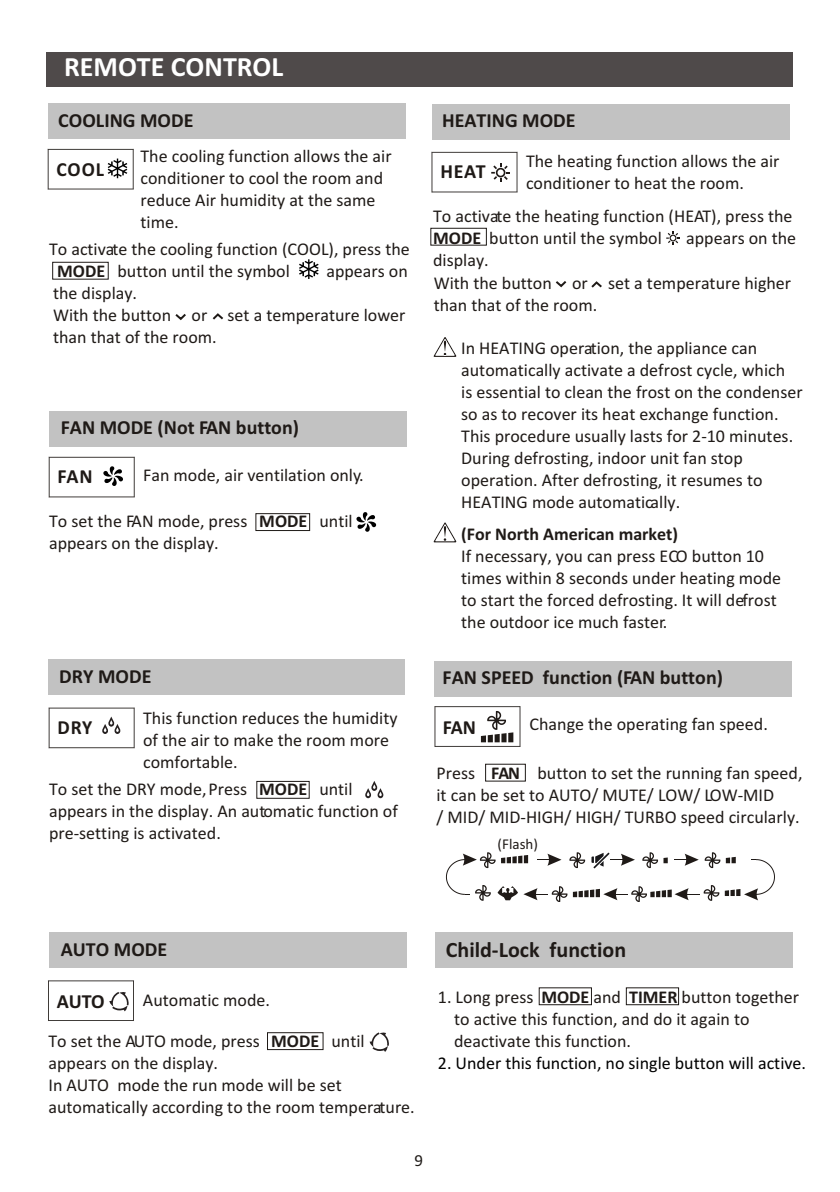
<style>
.page{position:relative;width:840px;height:1192px;background:#fff}
.page>*{position:absolute;margin:0;border:0;box-sizing:border-box;transform-origin:0 0}
.t1{font:700 28px "Calibri";color:#fff}
.t2{font:700 22px "Calibri";color:#1f1a17}
.t3{font:700 20px "Calibri";color:#1f1a17}
.t4{font:18px/22px "Calibri";color:#1f1a17}
.t5{font:18px "Calibri";color:#000}
.t6{font:700 18px "Calibri";color:#1f1a17}
.t7{font:17px "Calibri";color:#1f1a17}
.t8{font:15px "Calibri";color:#1f1a17}
.s1{font-weight:700}
</style>
<div class="page">
<div style="left:46px;top:52px;width:746px;height:35px;background:#4f4a4a"></div>
<div style="left:432px;top:104px;width:357px;height:36px;background:#c2c2c2"></div>
<div style="left:49px;top:932px;width:357px;height:36px;background:#c2c2c2"></div>
<div style="left:434px;top:661px;width:358px;height:36px;background:#c2c2c2"></div>
<div style="left:49px;top:411px;width:357px;height:35px;background:#c2c2c2"></div>
<div style="left:48px;top:659px;width:357px;height:36px;background:#c2c2c2"></div>
<div style="left:48px;top:103px;width:357px;height:36px;background:#c2c2c2"></div>
<div style="left:52px;top:262px;width:57px;height:18px;border:1px solid #1f1a17"></div>
<svg style="left:175px;top:314px;width:11px;height:7px"></svg>
<svg style="left:212px;top:313px;width:12px;height:7px"></svg>
<svg style="left:299px;top:259px;width:20px;height:20px"></svg>
<svg style="left:555px;top:281px;width:12px;height:7px"></svg>
<svg style="left:591px;top:281px;width:11px;height:7px"></svg>
<svg style="left:433px;top:337px;width:24px;height:20px"></svg>
<svg style="left:666px;top:231px;width:14px;height:14px"></svg>
<svg style="left:48px;top:149px;width:86px;height:41px"></svg>
<svg style="left:432px;top:152px;width:86px;height:41px"></svg>
<svg style="left:433px;top:522px;width:24px;height:20px"></svg>
<div style="left:256px;top:781px;width:54px;height:18px;border:1px solid #1f1a17"></div>
<svg style="left:365px;top:781px;width:19px;height:17px"></svg>
<svg style="left:49px;top:708px;width:86px;height:40px"></svg>
<svg style="left:356px;top:512px;width:20px;height:20px"></svg>
<div style="left:255px;top:513px;width:55px;height:18px;border:1px solid #1f1a17"></div>
<svg style="left:370px;top:1032px;width:19px;height:20px"></svg>
<svg style="left:49px;top:457px;width:86px;height:41px"></svg>
<svg style="left:48px;top:980px;width:86px;height:41px"></svg>
<div style="left:485px;top:764px;width:41px;height:18px;border:1px solid #1f1a17"></div>
<svg style="left:435px;top:706px;width:86px;height:41px"></svg>
<div style="left:495px;top:734px;width:5px;height:8px;background:#1f1a17"></div>
<div style="left:501px;top:733px;width:6px;height:9px;background:#1f1a17"></div>
<div style="left:508px;top:732px;width:5px;height:10px;background:#1f1a17"></div>
<div style="left:430px;top:228px;width:57px;height:18px;border:1px solid #1f1a17"></div>
<div style="left:267px;top:1032px;width:57px;height:18px;border:1px solid #1f1a17"></div>
<div style="left:435px;top:932px;width:358px;height:36px;background:#c2c2c2"></div>
<div style="left:539px;top:987px;width:53px;height:18px;border:1px solid #1f1a17"></div>
<div style="left:626px;top:987px;width:53px;height:18px;border:1px solid #1f1a17"></div>
<svg style="left:446px;top:852px;width:329px;height:50px"></svg>
<h1 class="t1" style="left:64px;top:55px;width:221px">REMOTE CONTROL</h1>
<p class="t3" style="left:58px;top:112px;width:137px">COOLING MODE</p>
<p class="t3" style="left:442px;top:112px;width:135px">HEATING MODE</p>
<p class="t4" style="left:141px;top:147px;width:253px">The cooling function allows the air conditioner to cool the room and reduce Air humidity at the same time.</p>
<p class="t3" style="left:440px;top:163px;width:47px">HEAT</p>
<p class="t4" style="left:526px;top:152px;width:255px">The heating function allows the air conditioner to heat the room.</p>
<p class="t3" style="left:57px;top:161px;width:49px">COOL</p>
<p class="t4" style="left:433px;top:206px;width:361px">To activate the heating function (HEAT), press the<br><span class="s1">MODE</span> button until the symbol</p>
<p class="t4" style="left:686px;top:228px;width:112px">appears on the</p>
<p class="t4" style="left:433px;top:249px;width:360px;line-height:23.6px">display.<br>With the button or set a temperature higher</p>
<p class="t4" style="left:434px;top:296px;width:165px">than that of the room.</p>
<p class="t4" style="left:461px;top:339px;width:343px">In HEATING operation, the appliance can automatically activate a defrost cycle, which<br>is essential to clean the frost on the condenser so as to recover its heat exchange function.<br>This procedure usually lasts for 2-10 minutes.<br>During defrosting, indoor unit fan stop operation. After defrosting, it resumes to HEATING mode automatically.</p>
<p class="t4" style="left:57px;top:239px;width:354px;text-indent:-8px">To activate the cooling function (COOL), press the<br><span class="s1">MODE</span> button until the symbol</p>
<p class="t4" style="left:326px;top:261px;width:83px">appears on</p>
<p class="t4" style="left:53px;top:283px;width:354px">the display.<br>With the button or set a temperature lower than that of the room.</p>
<p class="t3" style="left:61px;top:419px;width:240px">FAN MODE (Not FAN button)</p>
<p class="t3" style="left:58px;top:468px;width:37px">FAN</p>
<p class="t4" style="left:143px;top:466px;width:222px">Fan mode, air ventilation only.</p>
<p class="t4" style="left:49px;top:512px;width:305px">To set the FAN mode, press <span class="s1">MODE</span> until appears on the display.</p>
<p class="t6" style="left:461px;top:527px;width:218px">(For North American market)</p>
<p class="t4" style="left:461px;top:547px;width:321px">If necessary, you can press ECO button 10 times within 8 seconds under heating mode to start the forced defrosting. It will defrost the outdoor ice much faster.</p>
<p class="t3" style="left:59px;top:668px;width:94px">DRY MODE</p>
<p class="t4" style="left:143px;top:708px;width:256px">This function reduces the humidity of the air to make the room more comfortable.</p>
<p class="t3" style="left:58px;top:719px;width:36px">DRY</p>
<p class="t4" style="left:49px;top:780px;width:350px">To set the DRY mode, Press <span class="s1">MODE</span> until appears in the display. An automatic function of pre-setting is activated.</p>
<p class="t3" style="left:443px;top:669px;width:282px">FAN SPEED function (FAN button)</p>
<p class="t3" style="left:443px;top:719px;width:35px">FAN</p>
<p class="t4" style="left:530px;top:714px;width:240px">Change the operating fan speed.</p>
<p class="t4" style="left:437px;top:763px;width:368px">Press <span class="s1">FAN</span> button to set the running fan speed, it can be set to AUTO/ MUTE/ LOW/ LOW-MID<br>/ MID/ MID-HIGH/ HIGH/ TURBO speed circularly.</p>
<p class="t8" style="left:498px;top:838px;width:42px">(Flash)</p>
<p class="t3" style="left:61px;top:941px;width:108px">AUTO MODE</p>
<p class="t3" style="left:57px;top:993px;width:49px">AUTO</p>
<p class="t4" style="left:143px;top:990px;width:129px">Automatic mode.</p>
<p class="t4" style="left:48px;top:1031px;width:368px">To set the AUTO mode, press <span class="s1">MODE</span> until appears on the display.<br>In AUTO mode the run mode will be set automatically according to the room temperature.</p>
<p class="t7" style="left:414px;top:1154px;width:10px">9</p>
<p class="t2" style="left:446px;top:941px;width:182px">Child-Lock function</p>
<p class="t4" style="left:454px;top:987px;width:347px;text-indent:-16px">1. Long press <span class="s1">MODE</span> and <span class="s1">TIMER</span> button together to active this function, and do it again to deactivate this function.</p>
<p class="t5" style="left:438px;top:1055px;width:370px">2. Under this function, no single button will active.</p>
</div>
